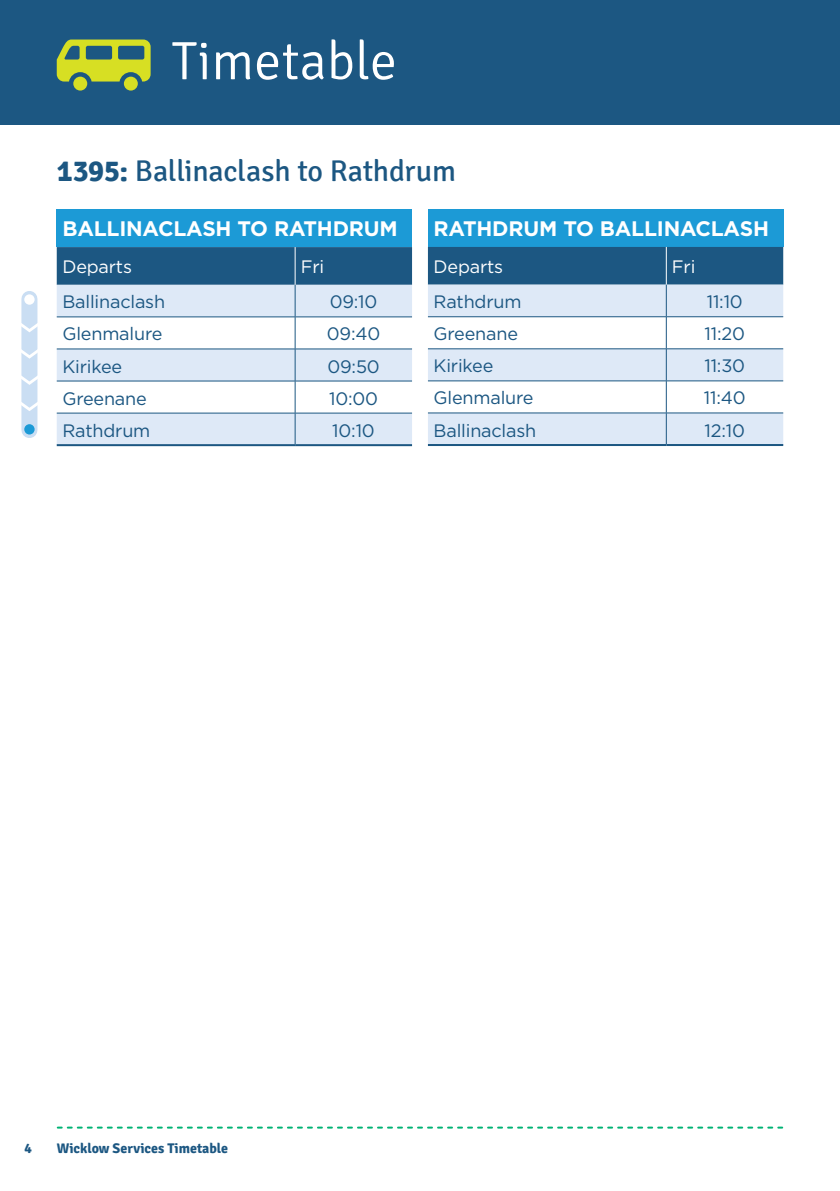
<style>
.page{position:relative;width:840px;height:1191px;background:#fff}
.page>*{position:absolute;margin:0;border:0;box-sizing:border-box;transform-origin:0 0}
.t1{font:300 54px "Signika";color:#fff}
.t2{font:30px "Signika";letter-spacing:-.01em;color:#1c5782}
.t3{font:700 21px "Gotham";letter-spacing:-.01em;color:#fff}
.t4{font:18px "Gotham";letter-spacing:-.01em;color:#1c5782}
.t5{font:18px "Gotham";letter-spacing:-.01em;color:#fff}
.t6{font:700 14px "Signika";color:#1c5782}
.s1{font-weight:700}
</style>
<div class="page">
<div style="left:0;top:0;width:839px;height:125px;background:#1c5782"></div>
<svg style="left:58px;top:1126px;width:723px;height:2px"></svg>
<div style="left:57px;top:210px;width:355px;height:37px;background:#1c9ad6"></div>
<div style="left:57px;top:247px;width:355px;height:38px;background:#1c5782"></div>
<svg style="left:57px;top:285px;width:355px;height:159px;fill:#dee9f7"></svg>
<hr style="left:294px;top:247px;width:1px;height:38px;background:#fff">
<hr style="left:294px;top:285px;width:1px;height:32px;background:#1c5782">
<hr style="left:294px;top:317px;width:1px;height:32px;background:#1c5782">
<hr style="left:294px;top:349px;width:1px;height:32px;background:#1c5782">
<hr style="left:294px;top:381px;width:1px;height:32px;background:#1c5782">
<hr style="left:294px;top:413px;width:1px;height:31px;background:#1c5782">
<hr style="left:57px;top:316px;width:238px;height:1px;background:#1c5782">
<hr style="left:295px;top:316px;width:117px;height:1px;background:#1c5782">
<hr style="left:57px;top:348px;width:238px;height:1px;background:#1c5782">
<hr style="left:295px;top:348px;width:117px;height:1px;background:#1c5782">
<hr style="left:57px;top:381px;width:238px;height:1px;background:#1c5782">
<hr style="left:295px;top:381px;width:117px;height:1px;background:#1c5782">
<hr style="left:57px;top:413px;width:238px;height:1px;background:#1c5782">
<hr style="left:295px;top:413px;width:117px;height:1px;background:#1c5782">
<hr style="left:57px;top:444px;width:238px;height:2px;background:#1c5782">
<hr style="left:295px;top:444px;width:117px;height:2px;background:#1c5782">
<div style="left:427px;top:209px;width:355px;height:38px;background:#1c9ad6"></div>
<div style="left:427px;top:247px;width:355px;height:38px;background:#1c5782"></div>
<svg style="left:428px;top:285px;width:354px;height:159px;fill:#dee9f7"></svg>
<hr style="left:665px;top:247px;width:1px;height:38px;background:#fff">
<hr style="left:665px;top:285px;width:1px;height:31px;background:#1c5782">
<hr style="left:665px;top:317px;width:1px;height:31px;background:#1c5782">
<hr style="left:665px;top:349px;width:1px;height:32px;background:#1c5782">
<hr style="left:665px;top:381px;width:1px;height:32px;background:#1c5782">
<hr style="left:665px;top:413px;width:1px;height:31px;background:#1c5782">
<hr style="left:427px;top:316px;width:239px;height:1px;background:#1c5782">
<hr style="left:666px;top:316px;width:116px;height:1px;background:#1c5782">
<hr style="left:427px;top:348px;width:239px;height:1px;background:#1c5782">
<hr style="left:666px;top:348px;width:116px;height:1px;background:#1c5782">
<hr style="left:427px;top:380px;width:239px;height:1px;background:#1c5782">
<hr style="left:666px;top:380px;width:116px;height:1px;background:#1c5782">
<hr style="left:427px;top:412px;width:239px;height:1px;background:#1c5782">
<hr style="left:666px;top:412px;width:116px;height:1px;background:#1c5782">
<hr style="left:427px;top:444px;width:239px;height:2px;background:#1c5782">
<hr style="left:666px;top:444px;width:116px;height:2px;background:#1c5782">
<div style="left:21px;top:299px;width:16px;height:131px;background:#cadef3"></div>
<div style="left:24px;top:294px;width:11px;height:11px;background:#fff;border-radius:50%"></div>
<div style="left:24px;top:424px;width:11px;height:10px;background:#1c9ad6;border-radius:50%"></div>
<svg style="left:21px;top:321px;width:17px;height:11px"></svg>
<svg style="left:21px;top:348px;width:17px;height:11px"></svg>
<svg style="left:21px;top:374px;width:17px;height:11px"></svg>
<svg style="left:21px;top:400px;width:17px;height:11px"></svg>
<svg style="left:57px;top:40px;width:93px;height:42px"></svg>
<div style="left:124px;top:77px;width:14px;height:14px;background:#d7df23;border-radius:50%"></div>
<div style="left:73px;top:77px;width:14px;height:14px;background:#d7df23;border-radius:50%"></div>
<h1 class="t1" style="left:171px;top:31px;width:227px">Timetable</h1>
<h2 class="t2" style="left:57px;top:154px;width:400px"><span class="s1">1395:</span> Ballinaclash to Rathdrum</h2>
<p class="t3" style="left:62px;top:216px;width:337px">BALLINACLASH TO RATHDRUM</p>
<p class="t5" style="left:62px;top:257px;width:71px">Departs</p>
<p class="t5" style="left:300px;top:257px;width:25px">Fri</p>
<p class="t4" style="left:62px;top:292px;width:104px">Ballinaclash</p>
<p class="t4" style="left:329px;top:292px;width:49px">09:10</p>
<p class="t4" style="left:62px;top:324px;width:101px">Glenmalure</p>
<p class="t4" style="left:327px;top:324px;width:55px">09:40</p>
<p class="t4" style="left:62px;top:356px;width:61px">Kirikee</p>
<p class="t4" style="left:327px;top:356px;width:54px">09:50</p>
<p class="t4" style="left:62px;top:388px;width:86px">Greenane</p>
<p class="t4" style="left:329px;top:388px;width:50px">10:00</p>
<p class="t4" style="left:62px;top:420px;width:89px">Rathdrum</p>
<p class="t4" style="left:332px;top:420px;width:44px">10:10</p>
<p class="t3" style="left:433px;top:216px;width:337px">RATHDRUM TO BALLINACLASH</p>
<p class="t5" style="left:433px;top:257px;width:71px">Departs</p>
<p class="t5" style="left:671px;top:257px;width:25px">Fri</p>
<p class="t4" style="left:433px;top:292px;width:89px">Rathdrum</p>
<p class="t4" style="left:706px;top:292px;width:38px">11:10</p>
<p class="t4" style="left:433px;top:324px;width:86px">Greenane</p>
<p class="t4" style="left:704px;top:324px;width:42px">11:20</p>
<p class="t4" style="left:433px;top:356px;width:61px">Kirikee</p>
<p class="t4" style="left:704px;top:356px;width:42px">11:30</p>
<p class="t4" style="left:433px;top:388px;width:101px">Glenmalure</p>
<p class="t4" style="left:703px;top:388px;width:43px">11:40</p>
<p class="t4" style="left:433px;top:420px;width:104px">Ballinaclash</p>
<p class="t4" style="left:704px;top:420px;width:42px">12:10</p>
<p class="t6" style="left:25px;top:1140px;width:9px">4</p>
<p class="t6" style="left:57px;top:1140px;width:173px">Wicklow Services Timetable</p>
</div>
